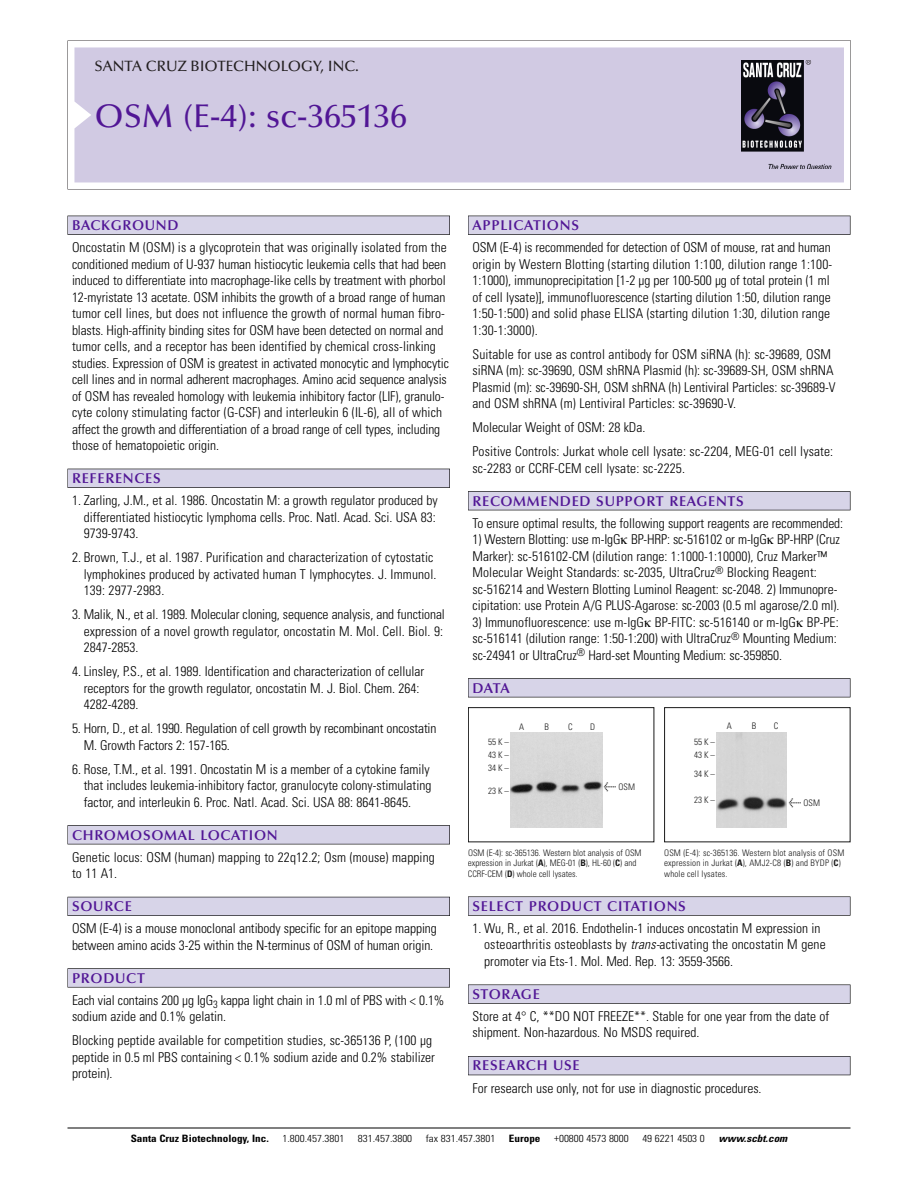
<style>
.page{position:relative;width:918px;height:1188px;background:#fff}
.page>*{position:absolute;margin:0;border:0;box-sizing:border-box;transform-origin:0 0}
.t1{font:500 33px "Optima";color:#511695}
.t2{font:500 15px "Optima";color:#231f20}
.t3{font:600 14.25px "Optima";letter-spacing:.05em;color:#511695}
.t4{font:300 condensed 13.5px/16.5px "Univers";color:#000}
.t5{font:300 condensed 10.2px "Univers";color:#000;scale:1.1 1}
.t6{font:700 condensed 10.2px "Univers";color:#000;scale:1.1 1}
.t7{font:italic 700 condensed 10.2px "Univers";color:#000;scale:1.1 1}
.t8{font:300 condensed 9px/10.5px "Univers";color:#191919}
.s1{font-family:"Meta Plus";font-weight:400;font-stretch:normal;font-size:10.5px}
.s2{font-weight:700}
.s3{font-style:italic}
</style>
<div class="page">
<svg style="left:74px;top:41px;width:777px;height:148px"></svg>
<div style="left:74px;top:47px;width:770px;height:135px;background:#d1cae3"></div>
<img style="left:741px;top:60px;width:90px;height:108px">
<div style="left:68px;top:216px;width:382px;height:19px;background:#535256"></div>
<div style="left:68px;top:216px;width:381px;height:18px;background:#d7d4e8"></div>
<div style="left:68px;top:469px;width:382px;height:19px;background:#525156"></div>
<div style="left:68px;top:469px;width:381px;height:18px;background:#d7d4e8"></div>
<div style="left:68px;top:825px;width:382px;height:19px;background:#545357"></div>
<div style="left:68px;top:826px;width:381px;height:18px;background:#d7d4e8"></div>
<div style="left:68px;top:897px;width:382px;height:19px;background:#535259"></div>
<div style="left:68px;top:897px;width:381px;height:18px;background:#d7d4e8"></div>
<svg style="left:68px;top:968px;width:382px;height:20px"></svg>
<div style="left:68px;top:969px;width:381px;height:18px;background:#d7d4e8"></div>
<div style="left:468px;top:216px;width:382px;height:19px;background:#535256"></div>
<div style="left:468px;top:216px;width:382px;height:18px;background:#d7d4e8"></div>
<div style="left:468px;top:491px;width:382px;height:19px;background:#515155"></div>
<div style="left:468px;top:492px;width:382px;height:18px;background:#d7d4e8"></div>
<div style="left:468px;top:678px;width:382px;height:19px;background:#545357"></div>
<div style="left:468px;top:679px;width:382px;height:18px;background:#d7d4e8"></div>
<svg style="left:468px;top:896px;width:382px;height:20px"></svg>
<div style="left:468px;top:897px;width:382px;height:18px;background:#d7d4e8"></div>
<div style="left:468px;top:985px;width:382px;height:19px;background:#58575a"></div>
<div style="left:468px;top:985px;width:382px;height:18px;background:#d7d4e8"></div>
<div style="left:468px;top:1056px;width:382px;height:19px;background:#525158"></div>
<div style="left:468px;top:1057px;width:382px;height:18px;background:#d7d4e8"></div>
<hr style="left:68px;top:1128px;width:782px;height:1px;background:#000">
<div style="left:468px;top:707px;width:186px;height:135px;border:1px solid #191919"></div>
<img style="left:510px;top:733px;width:93px;height:94px">
<div style="left:664px;top:707px;width:186px;height:135px;border:1px solid #191919"></div>
<img style="left:716px;top:732px;width:71px;height:96px">
<p class="t2" style="left:94px;top:60px;width:266px">SANTA CRUZ BIOTECHNOLOGY, INC.</p>
<h1 class="t1" style="left:94px;top:102px;width:314px">OSM (E-4): sc-365136</h1>
<p class="t3" style="left:72px;top:219px;width:108px">BACKGROUND</p>
<p class="t4" style="left:72px;top:240px;width:378px">Oncostatin M (OSM) is a glycoprotein that was originally isolated from the conditioned medium of U-937 human histiocytic leukemia cells that had been induced to differentiate into macrophage-like cells by treatment with phorbol 12-myristate 13 acetate. OSM inhibits the growth of a broad range of human tumor cell lines, but does not influence the growth of normal human fibro&shy;blasts. High-affinity binding sites for OSM have been detected on normal and tumor cells, and a receptor has been identified by chemical cross-linking studies. Expression of OSM is greatest in activated monocytic and lymphocytic cell lines and in normal adherent macrophages. Amino acid sequence analysis of OSM has revealed homology with leukemia inhibitory factor (LIF), granulo&shy;cyte colony stimulating factor (G-CSF) and interleukin 6 (IL-6), all of which affect the growth and differentiation of a broad range of cell types, including those of hematopoietic origin.</p>
<p class="t3" style="left:72px;top:472px;width:90px">REFERENCES</p>
<p class="t4" style="left:84px;top:493px;width:356px;text-indent:-12px">1. Zarling, J.M., et al. 1986. Oncostatin M: a growth regulator produced by differentiated histiocytic lymphoma cells. Proc. Natl. Acad. Sci. USA 83:<br>9739-9743.</p>
<p class="t4" style="left:84px;top:550px;width:354px;text-indent:-12px">2. Brown, T.J., et al. 1987. Purification and characterization of cytostatic lymphokines produced by activated human T lymphocytes. J. Immunol.<br>139: 2977-2983.</p>
<p class="t4" style="left:84px;top:607px;width:363px;text-indent:-12px">3. Malik, N., et al. 1989. Molecular cloning, sequence analysis, and functional expression of a novel growth regulator, oncostatin M. Mol. Cell. Biol. 9:<br>2847-2853.</p>
<p class="t4" style="left:84px;top:664px;width:342px;text-indent:-12px">4. Linsley, P.S., et al. 1989. Identification and characterization of cellular receptors for the growth regulator, oncostatin M. J. Biol. Chem. 264:<br>4282-4289.</p>
<p class="t4" style="left:84px;top:721px;width:354px;text-indent:-12px">5. Horn, D., et al. 1990. Regulation of cell growth by recombinant oncostatin<br>M. Growth Factors 2: 157-165.</p>
<p class="t4" style="left:84px;top:762px;width:349px;text-align:justify;text-indent:-12px">6. Rose, T.M., et al. 1991. Oncostatin M is a member of a cytokine family that includes leukemia-inhibitory factor, granulocyte colony-stimulating factor, and interleukin 6. Proc. Natl. Acad. Sci. USA 88: 8641-8645.</p>
<p class="t3" style="left:72px;top:829px;width:207px">CHROMOSOMAL LOCATION</p>
<p class="t4" style="left:72px;top:850px;width:364px">Genetic locus: OSM (human) mapping to 22q12.2; Osm (mouse) mapping to 11 A1.</p>
<p class="t3" style="left:72px;top:900px;width:61px">SOURCE</p>
<p class="t4" style="left:72px;top:922px;width:366px">OSM (E-4) is a mouse monoclonal antibody specific for an epitope mapping between amino acids 3-25 within the N-terminus of OSM of human origin.</p>
<p class="t3" style="left:72px;top:972px;width:74px">PRODUCT</p>
<p class="t4" style="left:72px;top:993px;width:374px">Each vial contains 200 µg IgG<sub>3</sub> kappa light chain in 1.0 ml of PBS with &lt; 0.1% sodium azide and 0.1% gelatin.</p>
<p class="t4" style="left:72px;top:1034px;width:364px">Blocking peptide available for competition studies, sc-365136 P, (100 µg peptide in 0.5 ml PBS containing &lt; 0.1% sodium azide and 0.2% stabilizer protein).</p>
<p class="t3" style="left:473px;top:219px;width:108px">APPLICATIONS</p>
<p class="t4" style="left:473px;top:240px;width:361px">OSM (E-4) is recommended for detection of OSM of mouse, rat and human origin by Western Blotting (starting dilution 1:100, dilution range 1:100- 1:1000), immunoprecipitation [1-2 µg per 100-500 µg of total protein (1 ml of cell lysate)], immunofluorescence (starting dilution 1:50, dilution range 1:50-1:500) and solid phase ELISA (starting dilution 1:30, dilution range 1:30-1:3000).</p>
<p class="t4" style="left:473px;top:347px;width:365px">Suitable for use as control antibody for OSM siRNA (h): sc-39689, OSM siRNA (m): sc-39690, OSM shRNA Plasmid (h): sc-39689-SH, OSM shRNA Plasmid (m): sc-39690-SH, OSM shRNA (h) Lentiviral Particles: sc-39689-V and OSM shRNA (m) Lentiviral Particles: sc-39690-V.</p>
<p class="t4" style="left:473px;top:417px;width:362px;line-height:24px">Molecular Weight of OSM: 28 kDa.<br>Positive Controls: Jurkat whole cell lysate: sc-2204, MEG-01 cell lysate:</p>
<p class="t4" style="left:473px;top:461px;width:214px">sc-2283 or CCRF-CEM cell lysate: sc-2225.</p>
<p class="t3" style="left:473px;top:495px;width:273px">RECOMMENDED SUPPORT REAGENTS</p>
<p class="t4" style="left:473px;top:516px;width:372px">To ensure optimal results, the following support reagents are recommended:</p>
<p class="t4" style="left:473px;top:532px;width:369px">1) Western Blotting: use m-IgG BP-HRP: sc-516102 or m-IgG BP-HRP (Cruz Marker): sc-516102-CM (dilution range: 1:1000-1:10000), Cruz Marker™ Molecular Weight Standards: sc-2035, UltraCruz<sup>®</sup> Blocking Reagent: sc-516214 and Western Blotting Luminol Reagent: sc-2048. 2) Immunopre&shy;cipitation: use Protein A/G PLUS-Agarose: sc-2003 (0.5 ml agarose/2.0 ml).</p>
<p class="t4" style="left:473px;top:615px;width:368px">3) Immunofluorescence: use m-IgG BP-FITC: sc-516140 or m-IgG BP-PE: sc-516141 (dilution range: 1:50-1:200) with UltraCruz<sup>®</sup> Mounting Medium: sc-24941 or UltraCruz<sup>®</sup> Hard-set Mounting Medium: sc-359850.</p>
<p class="t3" style="left:473px;top:682px;width:39px">DATA</p>
<p class="t8" style="left:519px;top:722px;width:7px">A</p>
<p class="t8" style="left:544px;top:722px;width:6px">B</p>
<p class="t8" style="left:568px;top:722px;width:6px">C</p>
<p class="t8" style="left:590px;top:722px;width:7px">D</p>
<p class="t8" style="left:727px;top:722px;width:7px">A</p>
<p class="t8" style="left:752px;top:722px;width:6px">B</p>
<p class="t8" style="left:774px;top:722px;width:6px">C</p>
<p class="t8" style="left:488px;top:736px;width:22px;line-height:13.5px">55K–<br>43K–</p>
<p class="t8" style="left:488px;top:763px;width:22px">34K–</p>
<p class="t8" style="left:488px;top:787px;width:22px">23K–</p>
<p class="t8" style="left:604px;top:782px;width:33px"><span class="s1">&lt;</span> OSM</p>
<p class="t8" style="left:694px;top:736px;width:22px;line-height:13.5px">55K–<br>43K–</p>
<p class="t8" style="left:694px;top:770px;width:22px">34K–</p>
<p class="t8" style="left:694px;top:796px;width:22px">23K–</p>
<p class="t8" style="left:789px;top:799px;width:33px"><span class="s1">&lt;</span> OSM</p>
<p class="t8" style="left:468px;top:848px;width:175px">OSM (E-4): sc-365136. Western blot analysis of OSM expression in Jurkat (<span class="s2">A</span>), MEG-01 (<span class="s2">B</span>), HL-60 (<span class="s2">C</span>) and<br>CCRF-CEM (<span class="s2">D</span>) whole cell lysates.</p>
<p class="t8" style="left:664px;top:848px;width:182px">OSM (E-4): sc-365136. Western blot analysis of OSM expression in Jurkat (<span class="s2">A</span>), AMJ2-C8 (<span class="s2">B</span>) and BYDP (<span class="s2">C</span>) whole cell lysates.</p>
<p class="t3" style="left:473px;top:900px;width:215px">SELECT PRODUCT CITATIONS</p>
<p class="t4" style="left:484px;top:921px;width:343px;text-indent:-12px">1. Wu, R., et al. 2016. Endothelin-1 induces oncostatin M expression in osteoarthritis osteoblasts by <span class="s3">trans-</span>activating the oncostatin M gene promoter via Ets-1. Mol. Med. Rep. 13: 3559-3566.</p>
<p class="t3" style="left:473px;top:988px;width:69px">STORAGE</p>
<p class="t4" style="left:473px;top:1009px;width:358px">Store at 4° C, **DO NOT FREEZE**. Stable for one year from the date of shipment. Non-hazardous. No MSDS required.</p>
<p class="t3" style="left:473px;top:1060px;width:109px">RESEARCH USE</p>
<p class="t4" style="left:473px;top:1081px;width:291px">For research use only, not for use in diagnostic procedures.</p>
<p class="t6" style="left:131px;top:1135px;width:127px">Santa Cruz Biotechnology, Inc.</p>
<p class="t5" style="left:282px;top:1135px;width:58px">1.800.457.3801</p>
<p class="t5" style="left:358px;top:1135px;width:51px">831.457.3800</p>
<p class="t5" style="left:426px;top:1135px;width:65px">fax 831.457.3801</p>
<p class="t6" style="left:509px;top:1135px;width:30px">Europe</p>
<p class="t5" style="left:554px;top:1135px;width:69px">+00800 4573 8000</p>
<p class="t5" style="left:642px;top:1135px;width:58px">49 6221 4503 0</p>
<p class="t7" style="left:719px;top:1135px;width:66px">www.scbt.com</p>
</div>
